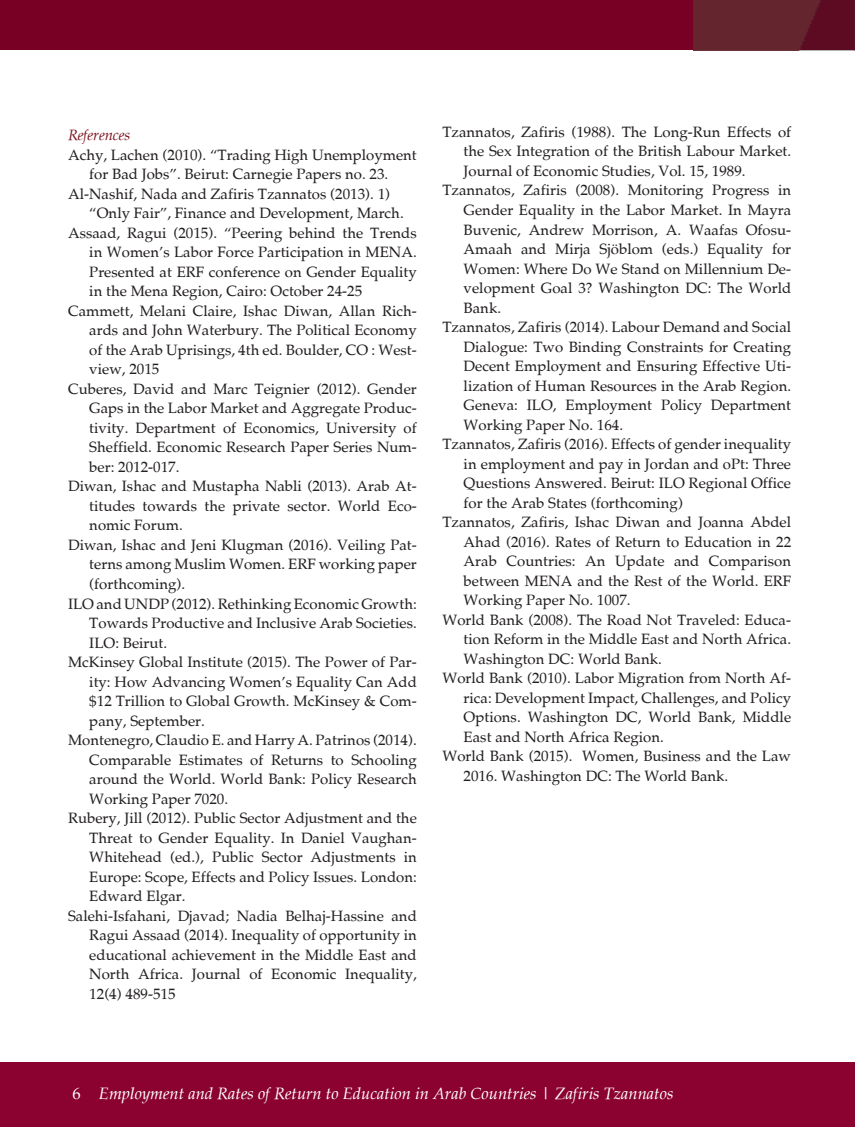
<style>
.page{position:relative;width:855px;height:1127px;background:#fff}
.page>*{position:absolute;margin:0;border:0;box-sizing:border-box;transform-origin:0 0}
.t1{font:italic 16.5px "Palatia";color:#fff}
.references{font:15px/19.5px "Palatia";color:#231f20;text-align:justify}
.references-2{font:italic 15px "Palatia";letter-spacing:-.01em;color:#7b121e}
.s1{font-style:normal}
</style>
<div class="page">
<div style="left:0;top:0;width:855px;height:50px;background:#790025"></div>
<img style="left:693px;top:0;width:162px;height:50px">
<div style="left:0;top:1062px;width:855px;height:65px;background:#8b012f"></div>
<p class="references-2" style="left:68px;top:126px;width:64px">References</p>
<p class="references" style="left:68px;top:145px;width:350px;text-align:center">Achy, Lachen (2010). “Trading High Unemployment for Bad Jobs”. Beirut: Carnegie Papers no. 23.</p>
<p class="references" style="left:89px;top:184px;width:316px;text-indent:-21px">Al-Nashif, Nada and Zafiris Tzannatos (2013). 1) “Only Fair”, Finance and Development, March.</p>
<p class="references" style="left:89px;top:223px;width:329px;text-indent:-21px">Assaad, Ragui (2015). “Peering behind the Trends in Women’s Labor Force Participation in MENA.<br>Presented at ERF conference on Gender Equality in the Mena Region, Cairo: October 24-25</p>
<p class="references" style="left:89px;top:301px;width:329px;text-indent:-21px">Cammett, Melani Claire, Ishac Diwan, Allan Rich&shy;ards and John Waterbury. The Political Economy of the Arab Uprisings, 4th ed. Boulder, CO : West&shy;view, 2015</p>
<p class="references" style="left:89px;top:379px;width:329px;text-indent:-21px">Cuberes, David and Marc Teignier (2012). Gender Gaps in the Labor Market and Aggregate Produc&shy;tivity. Department of Economics, University of Sheffield. Economic Research Paper Series Num&shy;ber: 2012-017.</p>
<p class="references" style="left:89px;top:477px;width:329px;text-indent:-21px">Diwan, Ishac and Mustapha Nabli (2013). Arab At&shy;titudes towards the private sector. World Eco&shy;nomic Forum.</p>
<p class="references" style="left:89px;top:535px;width:329px;text-indent:-21px">Diwan, Ishac and Jeni Klugman (2016). Veiling Pat&shy;terns among Muslim Women. ERF working paper (forthcoming).</p>
<p class="references" style="left:89px;top:594px;width:329px;text-indent:-21px">ILO and UNDP (2012). Rethinking Economic Growth:<br>Towards Productive and Inclusive Arab Societies.<br>ILO: Beirut.</p>
<p class="references" style="left:89px;top:652px;width:329px;text-indent:-21px">McKinsey Global Institute (2015). The Power of Par&shy;ity: How Advancing Women’s Equality Can Add $12 Trillion to Global Growth. McKinsey &amp; Com&shy;pany, September.</p>
<p class="references" style="left:89px;top:730px;width:329px;text-indent:-21px">Montenegro, Claudio E. and Harry A. Patrinos (2014).<br>Comparable Estimates of Returns to Schooling around the World. World Bank: Policy Research Working Paper 7020.</p>
<p class="references" style="left:89px;top:808px;width:329px;text-indent:-21px">Rubery, Jill (2012). Public Sector Adjustment and the Threat to Gender Equality. In Daniel Vaughan-Whitehead (ed.), Public Sector Adjustments in Europe: Scope, Effects and Policy Issues. London:<br>Edward Elgar.</p>
<p class="references" style="left:89px;top:906px;width:329px;text-indent:-21px">Salehi-Isfahani, Djavad; Nadia Belhaj-Hassine and Ragui Assaad (2014). Inequality of opportunity in educational achievement in the Middle East and North Africa. Journal of Economic Inequality, 12(4) 489-515</p>
<p class="references" style="left:463px;top:122px;width:329px;text-indent:-21px">Tzannatos, Zafiris (1988). The Long-Run Effects of the Sex Integration of the British Labour Market.<br>Journal of Economic Studies, Vol. 15, 1989.</p>
<p class="references" style="left:463px;top:181px;width:329px;text-indent:-21px">Tzannatos, Zafiris (2008). Monitoring Progress in Gender Equality in the Labor Market. In Mayra Buvenic, Andrew Morrison, A. Waafas Ofosu-Amaah and Mirja Sjöblom (eds.) Equality for Women: Where Do We Stand on Millennium De&shy;velopment Goal 3? Washington DC: The World Bank.</p>
<p class="references" style="left:463px;top:317px;width:329px;text-indent:-21px">Tzannatos, Zafiris (2014). Labour Demand and Social Dialogue: Two Binding Constraints for Creating Decent Employment and Ensuring Effective Uti&shy;lization of Human Resources in the Arab Region.<br>Geneva: ILO, Employment Policy Department Working Paper No. 164.</p>
<p class="references" style="left:463px;top:434px;width:329px;text-indent:-21px">Tzannatos, Zafiris (2016). Effects of gender inequality in employment and pay in Jordan and oPt: Three Questions Answered. Beirut: ILO Regional Office for the Arab States (forthcoming)</p>
<p class="references" style="left:463px;top:512px;width:329px;text-indent:-21px">Tzannatos, Zafiris, Ishac Diwan and Joanna Abdel Ahad (2016). Rates of Return to Education in 22<br>Arab Countries: An Update and Comparison between MENA and the Rest of the World. ERF Working Paper No. 1007.</p>
<p class="references" style="left:463px;top:610px;width:329px;text-indent:-21px">World Bank (2008). The Road Not Traveled: Educa&shy;tion Reform in the Middle East and North Africa.<br>Washington DC: World Bank.</p>
<p class="references" style="left:463px;top:668px;width:329px;text-indent:-21px">World Bank (2010). Labor Migration from North Af&shy;rica: Development Impact, Challenges, and Policy Options. Washington DC, World Bank, Middle East and North Africa Region.</p>
<p class="references" style="left:463px;top:746px;width:329px;text-indent:-21px">World Bank (2015). Women, Business and the Law<br>2016. Washington DC: The World Bank.</p>
<p class="t1" style="left:72px;top:1083px;width:602px"><span class="s1">6</span> Employment and Rates of Return to Education in Arab Countries | Zafiris Tzannatos</p>
</div>
